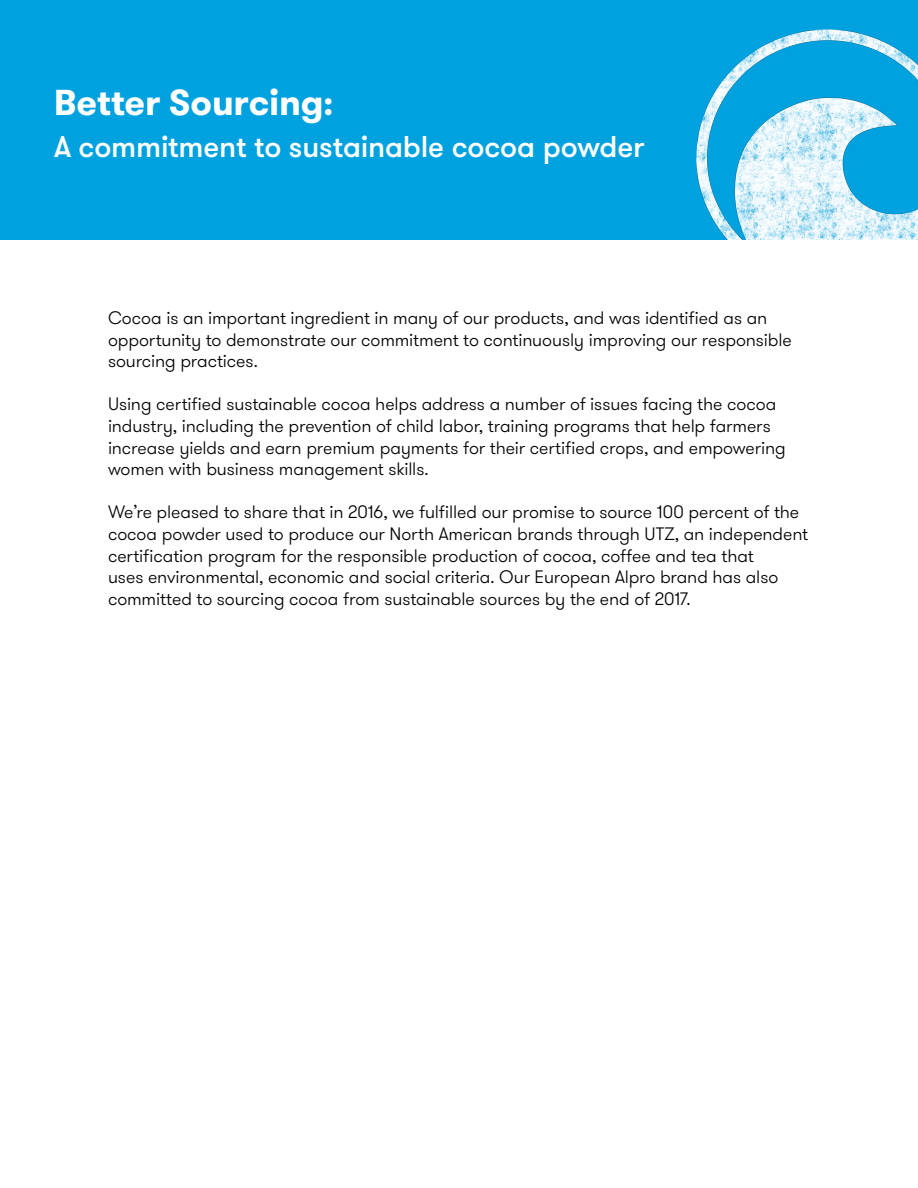
<style>
.page{position:relative;width:918px;height:1188px;background:#fff}
.page>*{position:absolute;margin:0;border:0;box-sizing:border-box;transform-origin:0 0}
.t1{font:700 36px "GT Walsheim Pro Trial";letter-spacing:-.005em;color:#fff}
.t2{font:500 30px "GT Walsheim";letter-spacing:-.005em;color:#fff}
.t3{font:300 18px/21.6px "GT Walsheim";letter-spacing:-.005em;color:#000}
.s1{font-family:"Archer";font-size:40.5px}
</style>
<div class="page">
<div style="left:0;top:0;width:918px;height:240px;background:#00a1df"></div>
<img style="left:696px;top:29px;width:222px;height:211px">
<h1 class="t1" style="left:54px;top:88px;width:282px">Better Sourcing<span class="s1">:</span></h1>
<h2 class="t2" style="left:54px;top:128px;width:592px">A commitment to sustainable cocoa powder</h2>
<p class="t3" style="left:108px;top:307px;width:685px">Cocoa is an important ingredient in many of our products, and was identified as an opportunity to demonstrate our commitment to continuously improving our responsible sourcing practices.</p>
<p class="t3" style="left:108px;top:394px;width:679px">Using certified sustainable cocoa helps address a number of issues facing the cocoa industry, including the prevention of child labor, training programs that help farmers increase yields and earn premium payments for their certified crops, and empowering women with business management skills.</p>
<p class="t3" style="left:108px;top:502px;width:702px">We’re pleased to share that in 2016, we fulfilled our promise to source 100 percent of the cocoa powder used to produce our North American brands through UTZ, an independent certification program for the responsible production of cocoa, coffee and tea that<br>uses environmental, economic and social criteria. Our European Alpro brand has also committed to sourcing cocoa from sustainable sources by the end of 2017.</p>
</div>
